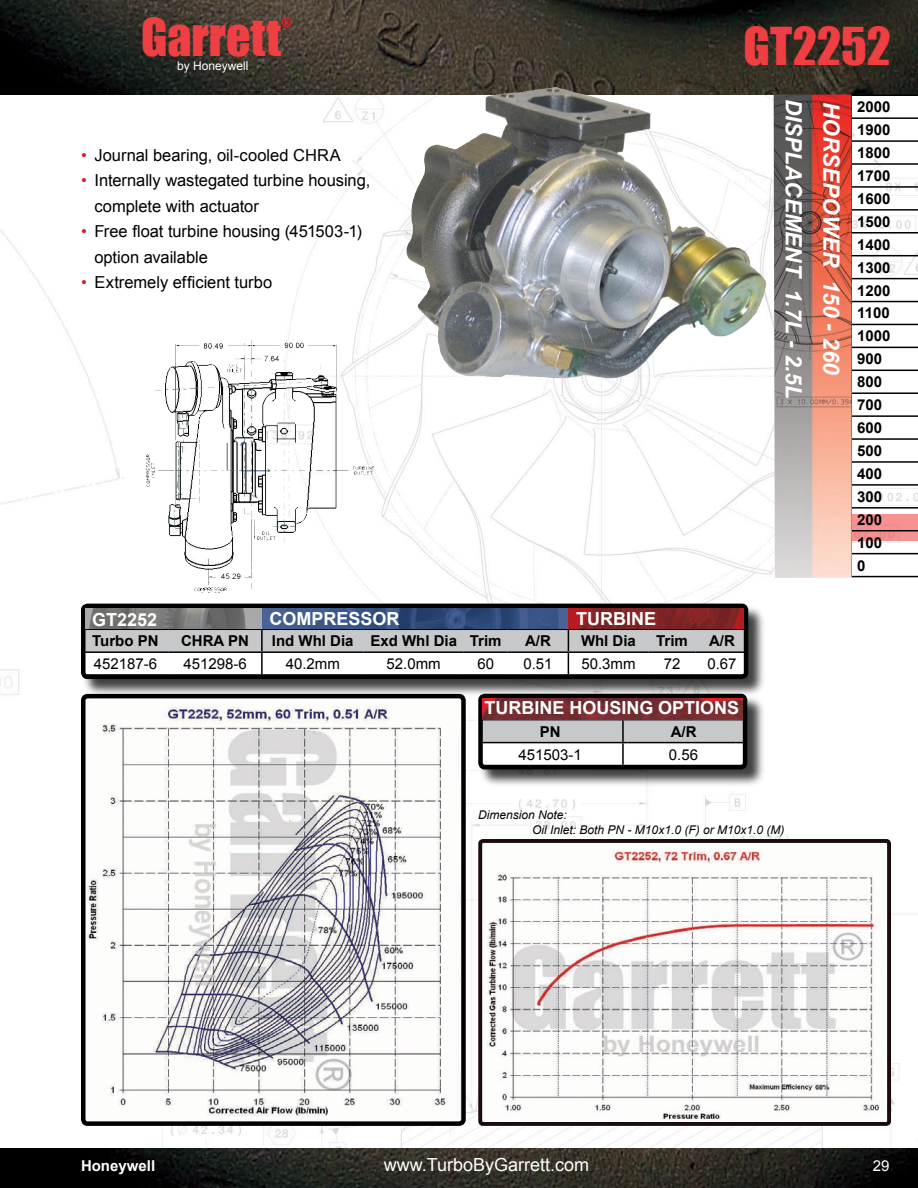
<style>
.page{position:relative;width:918px;height:1188px;background:#fff}
.page>*{position:absolute;margin:0;border:0;box-sizing:border-box;transform-origin:0 0}
.t1{font:48px "Impact";color:#ee3f42}
.t2{font:48px "Impact";letter-spacing:.005em;color:#ef3f42}
.t3{font:italic 700 22.5px "Arial";letter-spacing:-.005em;color:#fff}
.t4{font:700 18px "Arial";color:#fff}
.t5{font:18px "Arial";color:#fff}
.t6{font:16.5px/25.5px "Arial";letter-spacing:-.005em;color:#000}
.t7{font:16.5px/25.5px "Arial";color:#d2232a}
.t8{font:700 15px/23px "Arial";color:#000}
.t9{font:15px "Arial";color:#000}
.t10{font:700 15px "Arial";color:#fff}
.t11{font:15px "Arial";color:#fffffb}
.t12{font:700 13.5px "Arial";color:#ed2224}
.t13{font:italic 12px/14.4px "Arial";color:#000}
.t14{font:12px "Arial";color:#fff}
</style>
<div class="page">
<img style="left:0;top:94px;width:918px;height:1055px">
<img style="left:0;top:0;width:918px;height:94px">
<img style="left:0;top:1149px;width:918px;height:39px">
<img style="left:83px;top:696px;width:380px;height:428px;border-radius:4px">
<div style="left:81px;top:694px;width:385px;height:432px;border:4px solid #000;border-radius:4px"></div>
<img style="left:480px;top:841px;width:409px;height:283px;border-radius:3px">
<div style="left:478px;top:839px;width:413px;height:287px;border:4px solid #1c0b0d;border-radius:3px"></div>
<div style="left:851px;top:514px;width:67px;height:27px;background:linear-gradient(to right,#f38f90,#f59192)"></div>
<img style="left:486px;top:87px;width:188px;height:145px">
<img style="left:165px;top:340px;width:139px;height:75px">
<hr style="left:850px;top:94px;width:68px;height:2px;background:#000">
<hr style="left:850px;top:117px;width:68px;height:2px;background:#000">
<hr style="left:850px;top:140px;width:68px;height:2px;background:#000">
<hr style="left:850px;top:163px;width:68px;height:2px;background:#000">
<hr style="left:850px;top:186px;width:68px;height:2px;background:#000">
<hr style="left:850px;top:209px;width:68px;height:2px;background:#000">
<hr style="left:850px;top:232px;width:68px;height:2px;background:#000">
<hr style="left:850px;top:255px;width:68px;height:1px;background:#000">
<hr style="left:850px;top:278px;width:68px;height:1px;background:#000">
<hr style="left:850px;top:301px;width:68px;height:1px;background:#000">
<hr style="left:850px;top:324px;width:68px;height:1px;background:#000">
<hr style="left:850px;top:347px;width:68px;height:1px;background:#000">
<hr style="left:850px;top:370px;width:68px;height:1px;background:#000">
<hr style="left:850px;top:392px;width:68px;height:2px;background:#000">
<hr style="left:850px;top:415px;width:68px;height:2px;background:#000">
<hr style="left:850px;top:438px;width:68px;height:2px;background:#000">
<hr style="left:850px;top:461px;width:68px;height:2px;background:#000">
<hr style="left:850px;top:484px;width:68px;height:2px;background:#000">
<hr style="left:850px;top:507px;width:68px;height:2px;background:#000">
<hr style="left:850px;top:530px;width:68px;height:1px;background:#000">
<hr style="left:850px;top:553px;width:68px;height:1px;background:#000">
<hr style="left:850px;top:576px;width:68px;height:1px;background:#000">
<img style="left:774px;top:94px;width:78px;height:484px">
<div style="left:81px;top:604px;width:687px;height:95px;background:#000;opacity:.75"></div>
<svg style="left:86px;top:609px;width:657px;height:65px"></svg>
<hr style="left:262px;top:629px;width:102px;height:1px;background:#000">
<hr style="left:364px;top:629px;width:100px;height:1px;background:#000">
<hr style="left:464px;top:629px;width:44px;height:1px;background:#000">
<hr style="left:508px;top:629px;width:60px;height:1px;background:#000">
<div style="left:81px;top:604px;width:667px;height:75px;border:4px solid #000;border-radius:4px"></div>
<img style="left:86px;top:608px;width:175px;height:20px">
<img style="left:263px;top:608px;width:481px;height:21px">
<div style="left:479px;top:694px;width:287px;height:95px;background:#000;opacity:.75"></div>
<div style="left:481px;top:696px;width:264px;height:71px;background:#fff;border-radius:4px"></div>
<hr style="left:622px;top:743px;width:2px;height:22px;background:#000">
<svg style="left:483px;top:719px;width:259px;height:24px"></svg>
<div style="left:478px;top:694px;width:269px;height:75px;border:4px solid #000;border-radius:4px"></div>
<img style="left:482px;top:698px;width:261px;height:21px">
<h1 class="t1" style="left:141px;top:0;width:141px">Garrett</h1>
<p class="t12" style="left:282px;top:14px;width:11px">®</p>
<p class="t14" style="left:177px;top:58px;width:73px">by Honeywell</p>
<p class="t7" style="left:81px;top:142px;width:7px">• •</p>
<p class="t7" style="left:81px;top:219px;width:7px">•</p>
<p class="t7" style="left:81px;top:270px;width:7px">•</p>
<p class="t6" style="left:94px;top:142px;width:277px">Journal bearing, oil-cooled CHRA<br>Internally wastegated turbine housing, complete with actuator<br>Free float turbine housing (451503-1) option available<br>Extremely efficient turbo</p>
<h1 class="t2" style="left:743px;top:9px;width:149px">GT2252</h1>
<h2 class="t3" style="left:808px;top:99px;width:301px;rotate:90deg">DISPLACEMENT 1.7L - 2.5L</h2>
<h2 class="t3" style="left:846px;top:102px;width:274px;rotate:90deg">HORSEPOWER 150 - 260</h2>
<p class="t8" style="left:857px;top:96px;width:35px">2000<br>1900<br>1800<br>1700<br>1600<br>1500<br>1400<br>1300<br>1200<br>1100<br>1000<br>900<br>800<br>700<br>600<br>500<br>400<br>300<br>200<br>100<br>0</p>
<p class="t4" style="left:92px;top:608px;width:67px">GT2252</p>
<p class="t4" style="left:270px;top:607px;width:132px">COMPRESSOR</p>
<p class="t4" style="left:576px;top:606px;width:81px">TURBINE</p>
<p class="t8" style="left:92px;top:630px;width:68px">Turbo PN</p>
<p class="t8" style="left:181px;top:630px;width:69px">CHRA PN</p>
<p class="t8" style="left:272px;top:630px;width:231px">Ind Whl Dia Exd Whl Dia Trim</p>
<p class="t8" style="left:525px;top:630px;width:27px">A/R</p>
<p class="t8" style="left:581px;top:630px;width:57px">Whl Dia</p>
<p class="t8" style="left:656px;top:630px;width:33px">Trim</p>
<p class="t8" style="left:709px;top:630px;width:27px">A/R</p>
<p class="t9" style="left:94px;top:654px;width:65px">452187-6</p>
<p class="t9" style="left:183px;top:654px;width:65px">451298-6</p>
<p class="t9" style="left:286px;top:654px;width:56px">40.2mm</p>
<p class="t9" style="left:387px;top:654px;width:56px">52.0mm</p>
<p class="t9" style="left:477px;top:654px;width:18px">60</p>
<p class="t9" style="left:523px;top:654px;width:31px">0.51</p>
<p class="t9" style="left:581px;top:654px;width:56px">50.3mm</p>
<p class="t9" style="left:664px;top:654px;width:18px">72</p>
<p class="t9" style="left:707px;top:654px;width:31px">0.67</p>
<p class="t4" style="left:485px;top:696px;width:256px">TURBINE HOUSING OPTIONS</p>
<p class="t10" style="left:583px;top:699px;width:59px">OPTION</p>
<p class="t8" style="left:540px;top:720px;width:22px">PN</p>
<p class="t8" style="left:671px;top:720px;width:27px">A/R</p>
<p class="t9" style="left:519px;top:744px;width:65px">451503-1</p>
<p class="t9" style="left:669px;top:744px;width:31px">0.56</p>
<p class="t13" style="left:532px;top:808px;width:254px;text-indent:-54px">Dimension Note:<br>Oil Inlet: Both PN - M10x1.0 (F) or M10x1.0 (M)</p>
<p class="t10" style="left:81px;top:1156px;width:76px">Honeywell</p>
<p class="t5" style="left:384px;top:1152px;width:207px">www.TurboByGarrett.com</p>
<p class="t11" style="left:873px;top:1156px;width:18px">29</p>
</div>
